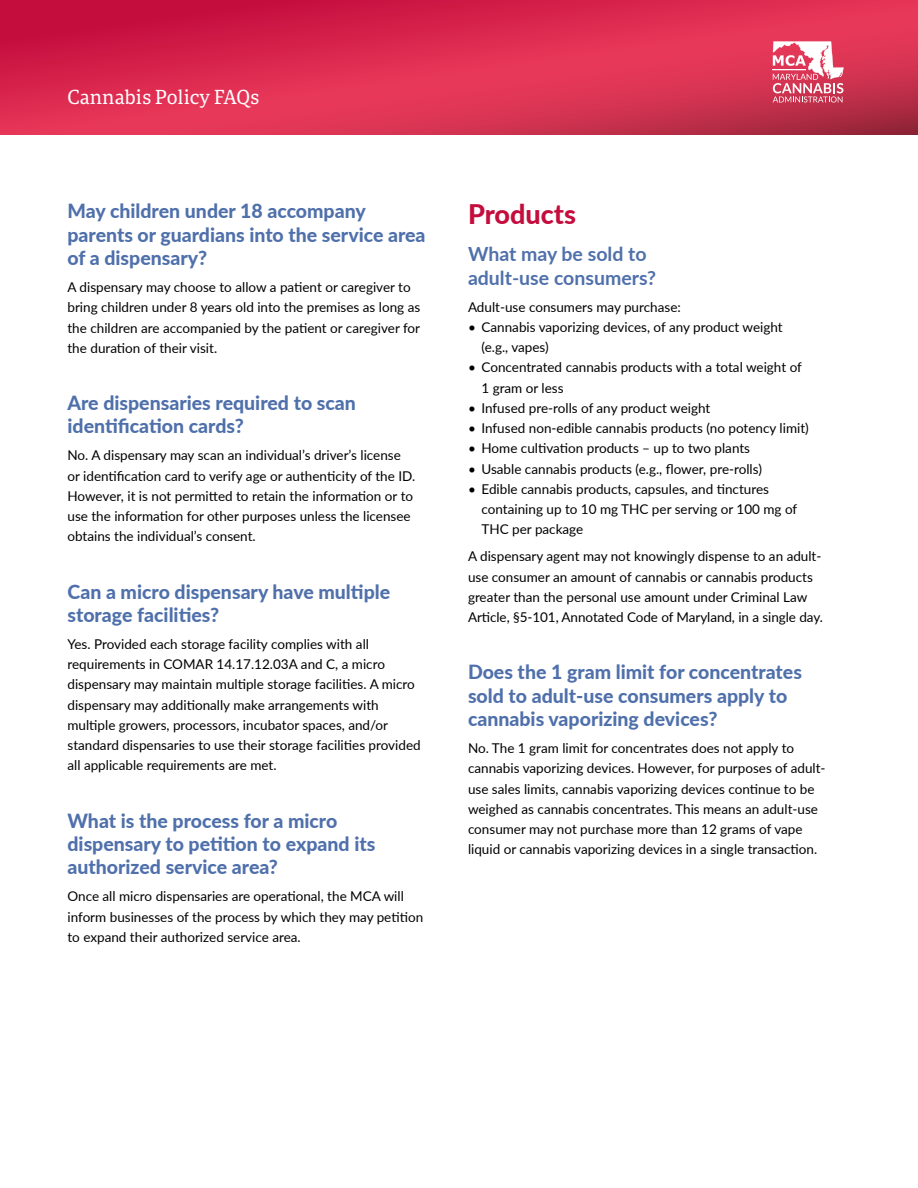
<style>
.page{position:relative;width:918px;height:1188px;background:#fff}
.page>*{position:absolute;margin:0;border:0;box-sizing:border-box;transform-origin:0 0}
.t1{font:800 27px "Lato";color:#c40d3d}
.t2{font:800 19.5px/23.4px "Lato";color:#4f70ab}
.t3{font:700 19.5px/23.4px "Lato";color:#4f70ab}
.t4{font:19.5px "Portada";color:#fff}
.t5{font:13.5px/20.2px "Lato";color:#000}
</style>
<div class="page">
<svg style="left:0;top:0;width:918px;height:135px;background:#d72b4e"></svg>
<svg style="left:773px;top:41px;width:71px;height:62px"></svg>
<h2 class="t4" style="left:68px;top:83px;width:193px">Cannabis Policy FAQs</h2>
<h2 class="t2" style="left:68px;top:199px;width:360px">May children under 18 accompany parents or guardians into the service area of a dispensary?</h2>
<p class="t5" style="left:68px;top:276px;width:354px">A dispensary may choose to allow a patient or caregiver to bring children under 8 years old into the premises as long as the children are accompanied by the patient or caregiver for the duration of their visit.</p>
<h2 class="t2" style="left:68px;top:390px;width:290px">Are dispensaries required to scan identification cards?</h2>
<p class="t5" style="left:68px;top:445px;width:349px">No. A dispensary may scan an individual’s driver’s license or identification card to verify age or authenticity of the ID.<br>However, it is not permitted to retain the information or to use the information for other purposes unless the licensee obtains the individual’s consent.</p>
<h2 class="t2" style="left:68px;top:579px;width:324px">Can a micro dispensary have multiple storage facilities?</h2>
<p class="t5" style="left:68px;top:633px;width:355px">Yes. Provided each storage facility complies with all requirements in COMAR 14.17.12.03A and C, a micro dispensary may maintain multiple storage facilities. A micro dispensary may additionally make arrangements with multiple growers, processors, incubator spaces, and/or standard dispensaries to use their storage facilities provided all applicable requirements are met.</p>
<h2 class="t2" style="left:68px;top:808px;width:309px">What is the process for a micro dispensary to petition to expand its authorized service area?</h2>
<p class="t5" style="left:68px;top:886px;width:357px">Once all micro dispensaries are operational, the MCA will inform businesses of the process by which they may petition to expand their authorized service area.</p>
<h1 class="t1" style="left:468px;top:194px;width:110px">Products</h1>
<h2 class="t3" style="left:468px;top:242px;width:190px">What may be sold to adult-use consumers?</h2>
<p class="t5" style="left:468px;top:296px;width:214px">Adult-use consumers may purchase:</p>
<p class="t5" style="left:482px;top:316px;width:303px;text-indent:-14px">• Cannabis vaporizing devices, of any product weight (e.g., vapes)</p>
<p class="t5" style="left:482px;top:357px;width:322px;text-indent:-14px">• Concentrated cannabis products with a total weight of<br>1 gram or less</p>
<p class="t5" style="left:468px;top:397px;width:244px">• Infused pre-rolls of any product weight</p>
<p class="t5" style="left:468px;top:417px;width:342px">• Infused non-edible cannabis products (no potency limit)</p>
<p class="t5" style="left:468px;top:438px;width:284px">• Home cultivation products – up to two plants</p>
<p class="t5" style="left:468px;top:458px;width:295px">• Usable cannabis products (e.g., flower, pre-rolls)</p>
<p class="t5" style="left:482px;top:478px;width:317px;text-indent:-14px">• Edible cannabis products, capsules, and tinctures containing up to 10 mg THC per serving or 100 mg of<br>THC per package</p>
<p class="t5" style="left:468px;top:546px;width:356px">A dispensary agent may not knowingly dispense to an adult&shy;use consumer an amount of cannabis or cannabis products greater than the personal use amount under Criminal Law Article, §5-101, Annotated Code of Maryland, in a single day.</p>
<h2 class="t2" style="left:468px;top:660px;width:335px">Does the 1 gram limit for concentrates sold to adult-use consumers apply to cannabis vaporizing devices?</h2>
<p class="t5" style="left:468px;top:737px;width:359px">No. The 1 gram limit for concentrates does not apply to cannabis vaporizing devices. However, for purposes of adult&shy;use sales limits, cannabis vaporizing devices continue to be weighed as cannabis concentrates. This means an adult-use consumer may not purchase more than 12 grams of vape liquid or cannabis vaporizing devices in a single transaction.</p>
</div>
